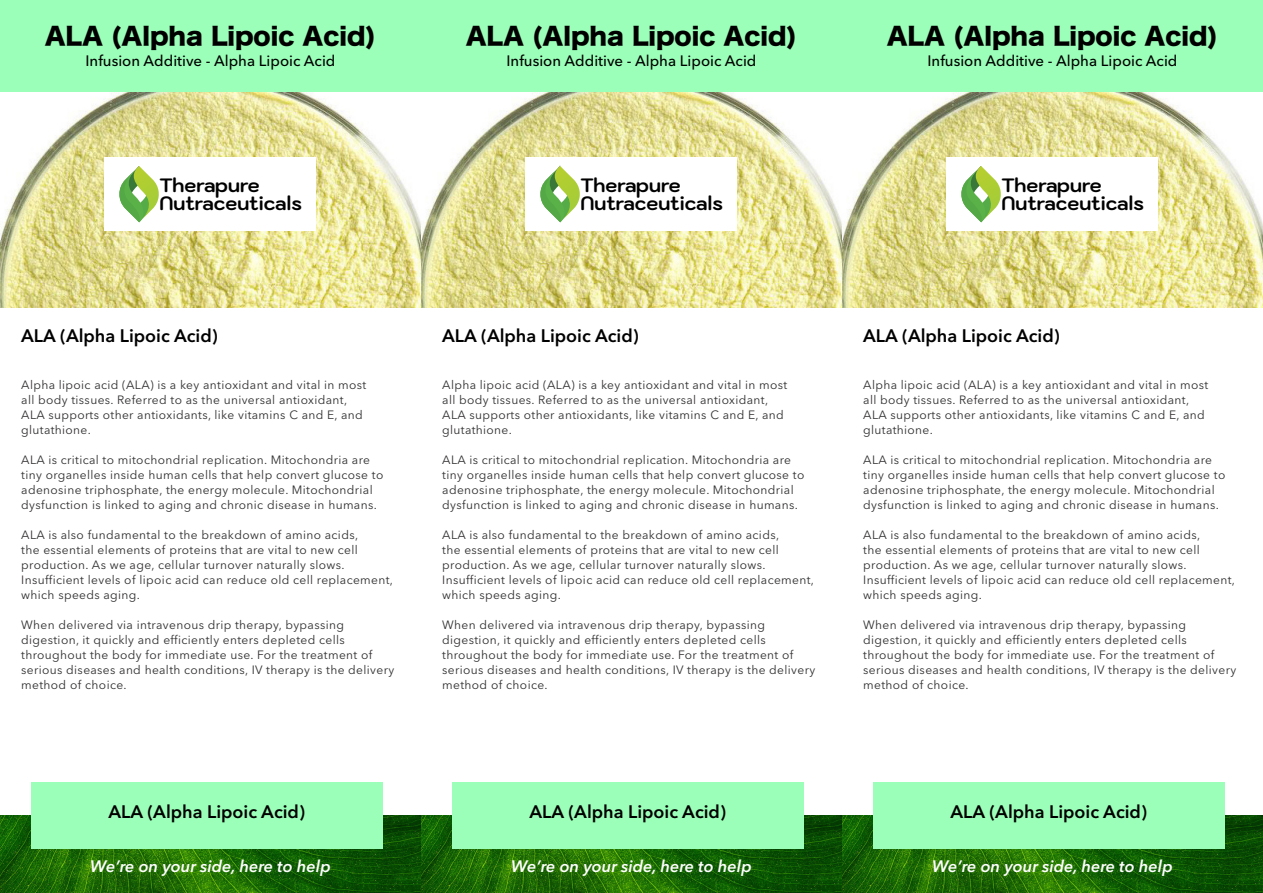
<style>
.page{position:relative;width:1263px;height:893px;background:#fff}
.page>*{position:absolute;margin:0;border:0;box-sizing:border-box;transform-origin:0 0}
.t1{font:24px "Hiragino Sans W8";color:#000}
.t2{font:700 19.35px/18.1px "Kodchasan";color:#000}
.t3{font:600 18px "Avenir Next LT Pro";color:#000}
.t4{font:italic 600 16.5px "Avenir Next LT Pro";color:#fff}
.t5{font:500 15px "Avenir Next LT Pro";color:#000}
.t6{font:12px/15px "Avenir Next LT Pro";letter-spacing:.03em;color:#312f30}
</style>
<div class="page">
<img style="left:0;top:92px;width:1263px;height:216px">
<div style="left:105px;top:157px;width:211px;height:74px;background:#fff"></div>
<svg style="left:119px;top:166px;width:40px;height:56px"></svg>
<div style="left:0;top:0;width:421px;height:92px;background:#9bffb9"></div>
<img style="left:0;top:816px;width:1263px;height:77px">
<div style="left:31px;top:783px;width:352px;height:66px;background:#9bffb9"></div>
<div style="left:526px;top:157px;width:211px;height:74px;background:#fff"></div>
<svg style="left:540px;top:166px;width:40px;height:56px"></svg>
<div style="left:421px;top:0;width:421px;height:92px;background:#9bffb9"></div>
<div style="left:452px;top:783px;width:352px;height:66px;background:#9bffb9"></div>
<div style="left:947px;top:157px;width:211px;height:74px;background:#fff"></div>
<svg style="left:961px;top:166px;width:40px;height:56px"></svg>
<div style="left:842px;top:0;width:421px;height:92px;background:#9bffb9"></div>
<div style="left:873px;top:783px;width:352px;height:66px;background:#9bffb9"></div>
<p class="t1" style="left:45px;top:23px;width:333px">ALA (Alpha Lipoic Acid)</p>
<p class="t1" style="left:466px;top:23px;width:333px">ALA (Alpha Lipoic Acid)</p>
<p class="t1" style="left:887px;top:23px;width:333px">ALA (Alpha Lipoic Acid)</p>
<p class="t5" style="left:86px;top:51px;width:251px">Infusion Additive - Alpha Lipoic Acid</p>
<p class="t5" style="left:506px;top:51px;width:251px">Infusion Additive - Alpha Lipoic Acid</p>
<p class="t5" style="left:927px;top:51px;width:251px">Infusion Additive - Alpha Lipoic Acid</p>
<p class="t2" style="left:159px;top:176px;width:144px">Therapure<br>Nutraceuticals</p>
<p class="t2" style="left:580px;top:176px;width:144px">Therapure<br>Nutraceuticals</p>
<p class="t2" style="left:1001px;top:176px;width:144px">Therapure<br>Nutraceuticals</p>
<p class="t3" style="left:21px;top:325px;width:198px">ALA (Alpha Lipoic Acid)</p>
<p class="t3" style="left:442px;top:325px;width:198px">ALA (Alpha Lipoic Acid)</p>
<p class="t3" style="left:863px;top:325px;width:198px">ALA (Alpha Lipoic Acid)</p>
<p class="t6" style="left:21px;top:377px;width:347px">Alpha lipoic acid (ALA) is a key antioxidant and vital in most all body tissues. Referred to as the universal antioxidant, ALA supports other antioxidants, like vitamins C and E, and glutathione.</p>
<p class="t6" style="left:21px;top:452px;width:364px">ALA is critical to mitochondrial replication. Mitochondria are tiny organelles inside human cells that help convert glucose to adenosine triphosphate, the energy molecule. Mitochondrial dysfunction is linked to aging and chronic disease in humans.</p>
<p class="t6" style="left:21px;top:527px;width:373px">ALA is also fundamental to the breakdown of amino acids,<br>the essential elements of proteins that are vital to new cell production. As we age, cellular turnover naturally slows.<br>Insufficient levels of lipoic acid can reduce old cell replacement, which speeds aging.</p>
<p class="t6" style="left:21px;top:617px;width:374px">When delivered via intravenous drip therapy, bypassing digestion, it quickly and efficiently enters depleted cells throughout the body for immediate use. For the treatment of serious diseases and health conditions, IV therapy is the delivery method of choice.</p>
<p class="t6" style="left:442px;top:377px;width:347px">Alpha lipoic acid (ALA) is a key antioxidant and vital in most all body tissues. Referred to as the universal antioxidant, ALA supports other antioxidants, like vitamins C and E, and glutathione.</p>
<p class="t6" style="left:442px;top:452px;width:364px">ALA is critical to mitochondrial replication. Mitochondria are tiny organelles inside human cells that help convert glucose to adenosine triphosphate, the energy molecule. Mitochondrial dysfunction is linked to aging and chronic disease in humans.</p>
<p class="t6" style="left:442px;top:527px;width:373px">ALA is also fundamental to the breakdown of amino acids,<br>the essential elements of proteins that are vital to new cell production. As we age, cellular turnover naturally slows.<br>Insufficient levels of lipoic acid can reduce old cell replacement, which speeds aging.</p>
<p class="t6" style="left:442px;top:617px;width:374px">When delivered via intravenous drip therapy, bypassing digestion, it quickly and efficiently enters depleted cells throughout the body for immediate use. For the treatment of serious diseases and health conditions, IV therapy is the delivery method of choice.</p>
<p class="t6" style="left:863px;top:377px;width:347px">Alpha lipoic acid (ALA) is a key antioxidant and vital in most all body tissues. Referred to as the universal antioxidant, ALA supports other antioxidants, like vitamins C and E, and glutathione.</p>
<p class="t6" style="left:863px;top:452px;width:364px">ALA is critical to mitochondrial replication. Mitochondria are tiny organelles inside human cells that help convert glucose to adenosine triphosphate, the energy molecule. Mitochondrial dysfunction is linked to aging and chronic disease in humans.</p>
<p class="t6" style="left:863px;top:527px;width:373px">ALA is also fundamental to the breakdown of amino acids,<br>the essential elements of proteins that are vital to new cell production. As we age, cellular turnover naturally slows.<br>Insufficient levels of lipoic acid can reduce old cell replacement, which speeds aging.</p>
<p class="t6" style="left:863px;top:617px;width:374px">When delivered via intravenous drip therapy, bypassing digestion, it quickly and efficiently enters depleted cells throughout the body for immediate use. For the treatment of serious diseases and health conditions, IV therapy is the delivery method of choice.</p>
<p class="t3" style="left:109px;top:800px;width:198px">ALA (Alpha Lipoic Acid)</p>
<p class="t3" style="left:529px;top:800px;width:198px">ALA (Alpha Lipoic Acid)</p>
<p class="t3" style="left:950px;top:800px;width:198px">ALA (Alpha Lipoic Acid)</p>
<p class="t4" style="left:90px;top:857px;width:242px">We’re on your side, here to help</p>
<p class="t4" style="left:511px;top:857px;width:242px">We’re on your side, here to help</p>
<p class="t4" style="left:932px;top:857px;width:242px">We’re on your side, here to help</p>
</div>
